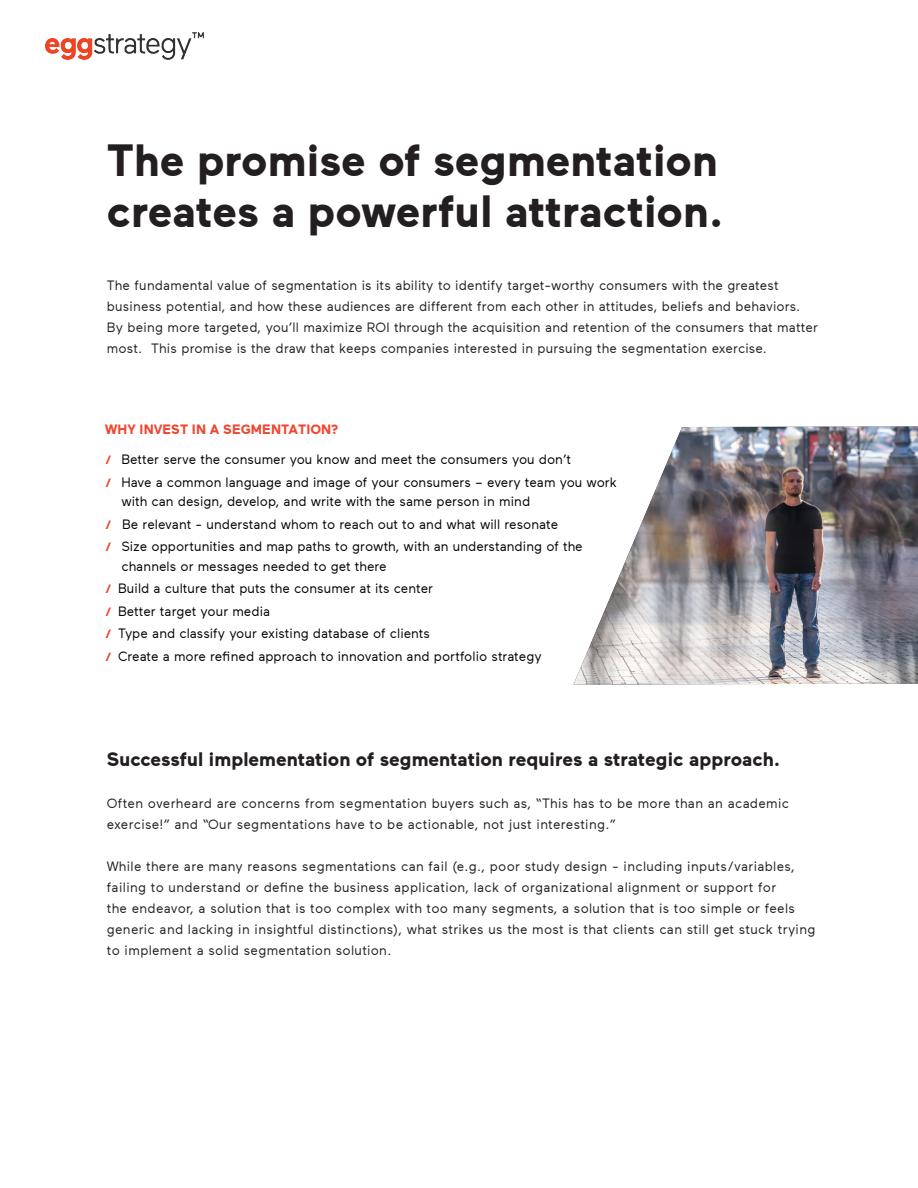
<style>
.page{position:relative;width:918px;height:1188px;background:#fff}
.page>*{position:absolute;margin:0;border:0;box-sizing:border-box;transform-origin:0 0}
.t1{font:700 45px/51px "Maax";color:#231f20}
.t2{font:700 19.5px "Maax";color:#231f20}
.t3{font:13.5px/21px "Maax";letter-spacing:.02em;color:#231f20}
.t4{font:13.5px/22.5px "Maax";color:#000}
.t5{font:700 13.5px "Maax";color:#f2452e}
.s1{font-weight:700;font-size:12px;color:#ee4423}
</style>
<div class="page">
<img style="left:573px;top:427px;width:345px;height:258px">
<img style="left:46px;top:32px;width:158px;height:27px">
<p class="t1" style="left:107px;top:135px;width:618px">The promise of segmentation creates a powerful attraction.</p>
<p class="t3" style="left:107px;top:275px;width:713px">The fundamental value of segmentation is its ability to identify target-worthy consumers with the greatest business potential, and how these audiences are different from each other in attitudes, beliefs and behaviors.<br>By being more targeted, you’ll maximize ROI through the acquisition and retention of the consumers that matter most. This promise is the draw that keeps companies interested in pursuing the segmentation exercise.</p>
<p class="t5" style="left:105px;top:422px;width:235px">WHY INVEST IN A SEGMENTATION?</p>
<p class="t4" style="left:105px;top:449px;width:514px"><span class="s1">/</span> Better serve the consumer you know and meet the consumers you don’t<br><span class="s1">/</span> Have a common language and image of your consumers – every team you work</p>
<p class="t4" style="left:105px;top:491px;width:455px;text-indent:17px">with can design, develop, and write with the same person in mind<br><span class="s1">/</span> Be relevant - understand whom to reach out to and what will resonate</p>
<p class="t4" style="left:105px;top:536px;width:479px"><span class="s1">/</span> Size opportunities and map paths to growth, with an understanding of the</p>
<p class="t4" style="left:121px;top:555px;width:267px">channels or messages needed to get there</p>
<p class="t4" style="left:105px;top:578px;width:330px"><span class="s1">/</span> Build a culture that puts the consumer at its center</p>
<p class="t4" style="left:105px;top:600px;width:167px"><span class="s1">/</span> Better target your media</p>
<p class="t4" style="left:105px;top:623px;width:327px"><span class="s1">/</span> Type and classify your existing database of clients</p>
<p class="t4" style="left:105px;top:645px;width:438px"><span class="s1">/</span> Create a more refined approach to innovation and portfolio strategy</p>
<p class="t2" style="left:107px;top:749px;width:675px">Successful implementation of segmentation requires a strategic approach.</p>
<p class="t3" style="left:107px;top:793px;width:684px">Often overheard are concerns from segmentation buyers such as, “This has to be more than an academic exercise!” and “Our segmentations have to be actionable, not just interesting.”</p>
<p class="t3" style="left:107px;top:856px;width:710px">While there are many reasons segmentations can fail (e.g., poor study design - including inputs/variables, failing to understand or define the business application, lack of organizational alignment or support for<br>the endeavor, a solution that is too complex with too many segments, a solution that is too simple or feels generic and lacking in insightful distinctions), what strikes us the most is that clients can still get stuck trying to implement a solid segmentation solution.</p>
</div>
